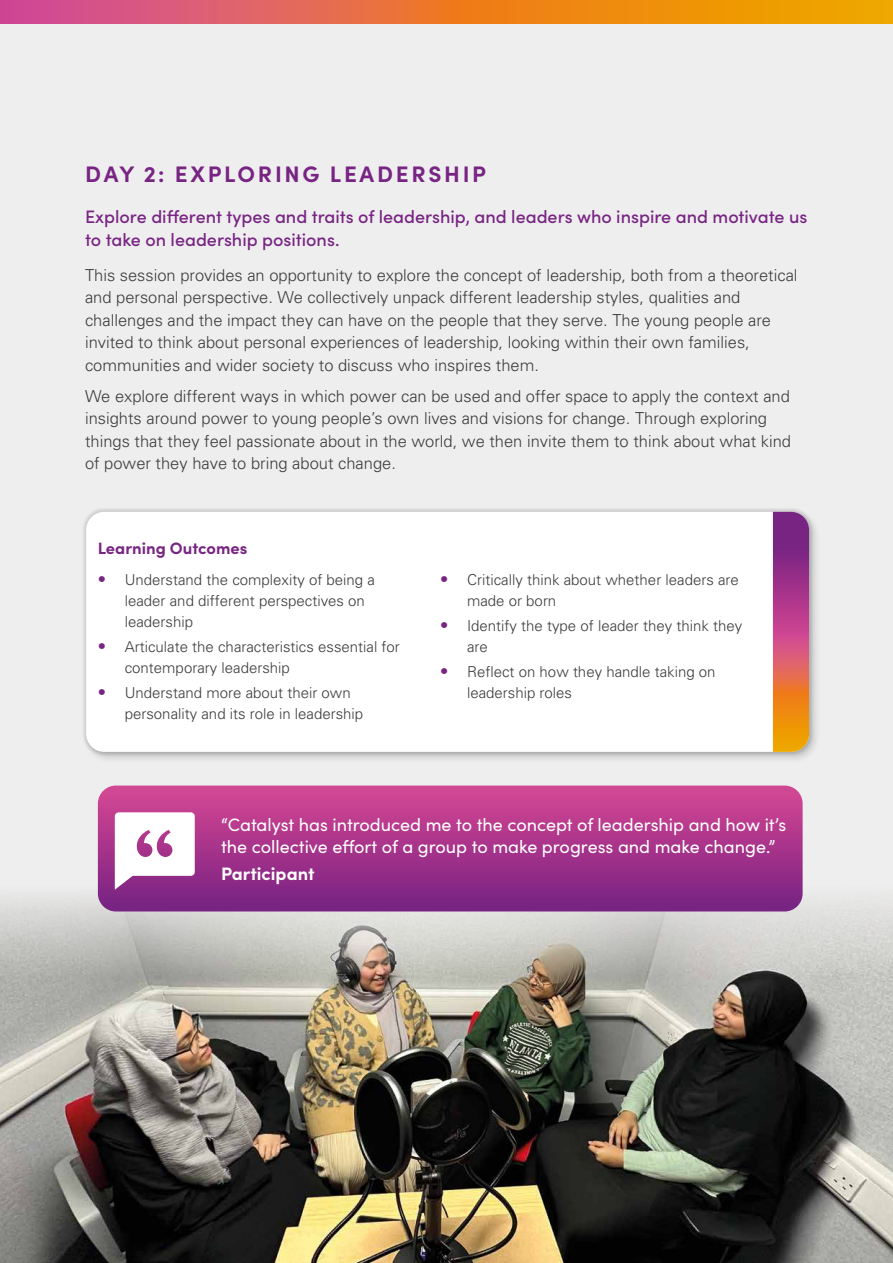
<style>
.page{position:relative;width:893px;height:1263px;background:#eee}
.page>*{position:absolute;margin:0;border:0;box-sizing:border-box;transform-origin:0 0}
.t1{font:700 22.5px "Sofia Pro";letter-spacing:.12em;color:#782483}
.t2{font:18px/22.5px "Sofia Pro";color:#fff}
.t3{font:500 18px/22.5px "Sofia Pro";color:#782483}
.t4{font:700 18px "Sofia Pro";color:#fff}
.t5{font:300 16.5px/22.5px "Univers";color:#3c3c3b}
.t6{font:700 16.5px "Sofia Pro";color:#782483}
.t7{font:300 15px/21px "Univers";color:#3c3c3b}
.s1{font-size:16.5px;color:#782483}
</style>
<div class="page">
<div style="left:82px;top:508px;width:739px;height:256px;background:#000;opacity:.2"></div>
<div style="left:82px;top:508px;width:731px;height:248px;background:#000;opacity:.25"></div>
<div style="left:86px;top:512px;width:723px;height:240px;background:#fff;border-radius:18px"></div>
<svg style="left:773px;top:512px;width:36px;height:240px;background:#be5562"></svg>
<svg style="left:0;top:0;width:893px;height:23px;background:#e67839"></svg>
<img style="left:0;top:876px;width:893px;height:387px">
<svg style="left:98px;top:785px;width:705px;height:126px;background:#a6368b"></svg>
<svg style="left:115px;top:812px;width:80px;height:78px;background:#e4cae1"></svg>
<h1 class="t1" style="left:85px;top:156px;width:402px">DAY 2: EXPLORING LEADERSHIP</h1>
<p class="t3" style="left:85px;top:204px;width:724px">Explore different types and traits of leadership, and leaders who inspire and motivate us to take on leadership positions.</p>
<p class="t5" style="left:85px;top:264px;width:714px">This session provides an opportunity to explore the concept of leadership, both from a theoretical and personal perspective. We collectively unpack different leadership styles, qualities and challenges and the impact they can have on the people that they serve. The young people are invited to think about personal experiences of leadership, looking within their own families, communities and wider society to discuss who inspires them.</p>
<p class="t5" style="left:85px;top:385px;width:708px">We explore different ways in which power can be used and offer space to apply the context and insights around power to young people’s own lives and visions for change. Through exploring things that they feel passionate about in the world, we then invite them to think about what kind of power they have to bring about change.</p>
<p class="t6" style="left:98px;top:536px;width:151px">Learning Outcomes</p>
<p class="t7" style="left:125px;top:569px;width:252px;text-indent:-27px"><span class="s1">•</span> Understand the complexity of being a leader and different perspectives on leadership</p>
<p class="t7" style="left:125px;top:636px;width:277px;text-indent:-27px"><span class="s1">•</span> Articulate the characteristics essential for contemporary leadership</p>
<p class="t7" style="left:125px;top:682px;width:240px;text-indent:-27px"><span class="s1">•</span> Understand more about their own personality and its role in leadership</p>
<p class="t7" style="left:467px;top:569px;width:273px;text-indent:-27px"><span class="s1">•</span> Critically think about whether leaders are made or born</p>
<p class="t7" style="left:467px;top:615px;width:277px;text-indent:-27px"><span class="s1">•</span> Identify the type of leader they think they are</p>
<p class="t7" style="left:467px;top:661px;width:250px;text-indent:-27px"><span class="s1">•</span> Reflect on how they handle taking on leadership roles</p>
<p class="t2" style="left:221px;top:812px;width:567px">“Catalyst has introduced me to the concept of leadership and how it’s the collective effort of a group to make progress and make change.”</p>
<p class="t4" style="left:221px;top:860px;width:95px">Participant</p>
</div>
